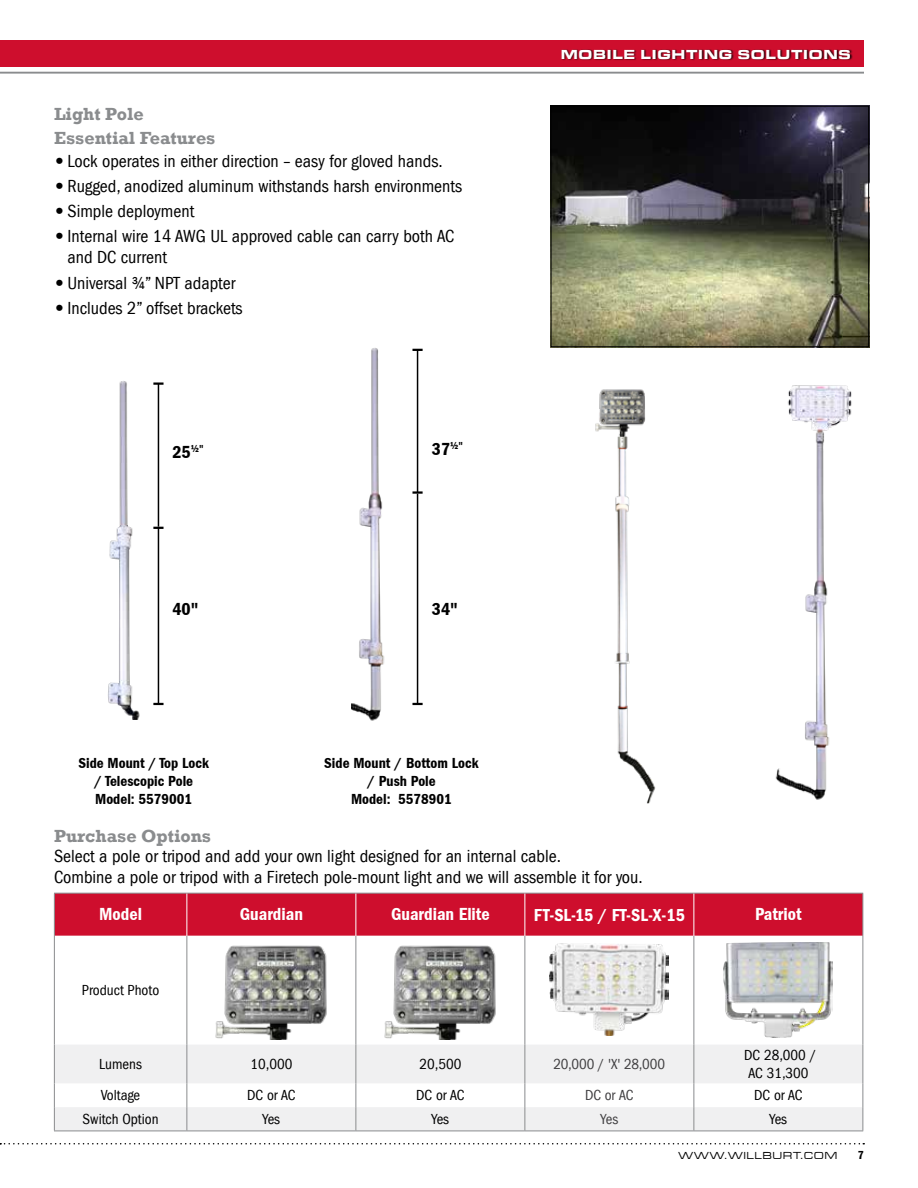
<style>
.page{position:relative;width:918px;height:1188px;background:#fff}
.page>*{position:absolute;margin:0;border:0;box-sizing:border-box;transform-origin:0 0}
.t1{font:condensed 18px/21px "Franklin Gothic LT";color:#000}
.t2{font:700 18px/23.7px "Rockwell";color:#8a8c8e}
.t3{font:600 condensed 18px "ITC Franklin Gothic";color:#fff}
.t4{font:18px "ITC Franklin Gothic Std Dm Cd";color:#fff}
.t5{font:600 condensed 18px "ITC Franklin Gothic";color:#000}
.t6{font:condensed 15px/18px "Franklin Gothic LT";color:#000}
.t7{font:600 condensed 15px/18px "ITC Franklin Gothic";color:#000;text-align:center}
.t8{font:condensed 15px "Franklin Gothic LT";color:#414042}
.t9{font:700 expanded 13.5px "Microgramma Com";letter-spacing:.1em;color:#fff}
.t10{font:600 condensed 12px "ITC Franklin Gothic";color:#000}
.t11{font:500 expanded 10.5px "Microgramma Com";letter-spacing:.1em;color:#000}
.s1{font-family:"ITC Franklin Gothic";font-weight:800;font-stretch:normal}
</style>
<div class="page">
<div style="left:0;top:40px;width:864px;height:28px;background:#ce0e2d"></div>
<svg style="left:0;top:1143px;width:864px;height:1px"></svg>
<div style="left:561px;top:49px;width:291px;height:11px;background:#000;opacity:.75"></div>
<hr style="left:0;top:72px;width:864px;height:1px;background:#8a8c8e">
<img style="left:351px;top:348px;width:34px;height:373px">
<hr style="left:417px;top:350px;width:1px;height:143px;background:#000">
<svg style="left:412px;top:349px;width:11px;height:2px"></svg>
<svg style="left:412px;top:491px;width:11px;height:3px"></svg>
<hr style="left:417px;top:494px;width:1px;height:210px;background:#000">
<svg style="left:412px;top:703px;width:11px;height:2px"></svg>
<hr style="left:158px;top:384px;width:1px;height:143px;background:#000">
<svg style="left:153px;top:382px;width:11px;height:3px"></svg>
<hr style="left:158px;top:528px;width:1px;height:176px;background:#000">
<svg style="left:154px;top:527px;width:10px;height:2px"></svg>
<svg style="left:154px;top:703px;width:10px;height:2px"></svg>
<img style="left:119px;top:381px;width:9px;height:145px">
<img style="left:108px;top:526px;width:46px;height:193px">
<div style="left:55px;top:894px;width:807px;height:42px;background:#ce0e2d"></div>
<svg style="left:55px;top:1045px;width:807px;height:86px;fill:#f0f0f1"></svg>
<hr style="left:54px;top:893px;width:133px;height:1px;background:#8a8c8e">
<hr style="left:54px;top:894px;width:1px;height:42px;background:#8a8c8e">
<hr style="left:187px;top:893px;width:169px;height:1px;background:#8a8c8e">
<hr style="left:356px;top:893px;width:169px;height:1px;background:#8a8c8e">
<hr style="left:525px;top:893px;width:169px;height:1px;background:#8a8c8e">
<hr style="left:694px;top:893px;width:169px;height:1px;background:#8a8c8e">
<hr style="left:862px;top:894px;width:1px;height:42px;background:#8a8c8e">
<hr style="left:54px;top:936px;width:1px;height:109px;background:#8a8c8e">
<hr style="left:186px;top:936px;width:1px;height:109px;background:#8a8c8e">
<hr style="left:356px;top:936px;width:1px;height:109px;background:#8a8c8e">
<hr style="left:525px;top:936px;width:1px;height:109px;background:#8a8c8e">
<hr style="left:693px;top:936px;width:1px;height:109px;background:#8a8c8e">
<hr style="left:862px;top:936px;width:1px;height:109px;background:#8a8c8e">
<hr style="left:54px;top:1045px;width:1px;height:38px;background:#8a8c8e">
<hr style="left:186px;top:1045px;width:1px;height:38px;background:#8a8c8e">
<hr style="left:356px;top:1045px;width:1px;height:38px;background:#8a8c8e">
<hr style="left:525px;top:1045px;width:1px;height:38px;background:#8a8c8e">
<hr style="left:693px;top:1045px;width:1px;height:38px;background:#8a8c8e">
<hr style="left:862px;top:1045px;width:1px;height:38px;background:#8a8c8e">
<svg style="left:54px;top:1083px;width:1px;height:48px"></svg>
<svg style="left:186px;top:1083px;width:1px;height:48px"></svg>
<svg style="left:356px;top:1083px;width:1px;height:48px"></svg>
<svg style="left:525px;top:1083px;width:1px;height:48px"></svg>
<svg style="left:693px;top:1083px;width:1px;height:48px"></svg>
<svg style="left:862px;top:1083px;width:1px;height:48px"></svg>
<hr style="left:54px;top:1131px;width:133px;height:1px;background:#8a8c8e">
<hr style="left:187px;top:1131px;width:169px;height:1px;background:#8a8c8e">
<hr style="left:356px;top:1131px;width:169px;height:1px;background:#8a8c8e">
<hr style="left:525px;top:1131px;width:169px;height:1px;background:#8a8c8e">
<hr style="left:694px;top:1131px;width:169px;height:1px;background:#8a8c8e">
<hr style="left:186px;top:894px;width:1px;height:42px;background:#fff">
<hr style="left:356px;top:894px;width:1px;height:42px;background:#fff">
<hr style="left:525px;top:894px;width:1px;height:42px;background:#fff">
<hr style="left:693px;top:894px;width:1px;height:42px;background:#fff">
<img style="left:215px;top:945px;width:112px;height:94px">
<img style="left:384px;top:945px;width:112px;height:94px">
<img style="left:550px;top:944px;width:119px;height:92px">
<img style="left:724px;top:942px;width:109px;height:95px">
<img style="left:553px;top:108px;width:314px;height:237px">
<div style="left:551px;top:106px;width:318px;height:241px;border:1px solid #000"></div>
<img style="left:595px;top:389px;width:61px;height:415px">
<img style="left:775px;top:385px;width:77px;height:415px">
<p class="t2" style="left:54px;top:103px;width:163px">Light Pole<br>Essential Features</p>
<p class="t1" style="left:54px;top:151px;width:390px"><span class="s1">•</span>Lock operates in either direction – easy for gloved hands.</p>
<p class="t1" style="left:54px;top:176px;width:410px"><span class="s1">•</span>Rugged, anodized aluminum withstands harsh environments</p>
<p class="t1" style="left:54px;top:201px;width:142px"><span class="s1">•</span>Simple deployment</p>
<p class="t1" style="left:68px;top:226px;width:388px;text-indent:-14px"><span class="s1">•</span>Internal wire 14 AWG UL approved cable can carry both AC and DC current</p>
<p class="t1" style="left:54px;top:272px;width:183px"><span class="s1">•</span>Universal ¾” NPT adapter</p>
<p class="t1" style="left:54px;top:297px;width:190px"><span class="s1">•</span>Includes 2” offset brackets</p>
<p class="t5" style="left:172px;top:442px;width:33px">25<sup>½"</sup></p>
<p class="t5" style="left:432px;top:439px;width:33px">37<sup>½"</sup></p>
<p class="t5" style="left:172px;top:598px;width:28px">40"</p>
<p class="t5" style="left:432px;top:598px;width:28px">34"</p>
<p class="t7" style="left:78px;top:754px;width:132px">Side Mount / Top Lock / Telescopic Pole<br>Model: 5579001</p>
<p class="t7" style="left:324px;top:754px;width:156px">Side Mount / Bottom Lock / Push Pole<br>Model: 5578901</p>
<p class="t2" style="left:54px;top:825px;width:159px">Purchase Options</p>
<p class="t9" style="left:561px;top:45px;width:291px">MOBILE LIGHTING SOLUTIONS</p>
<p class="t1" style="left:54px;top:845px;width:590px;line-height:21.6px">Select a pole or tripod and add your own light designed for an internal cable.<br>Combine a pole or tripod with a Firetech pole-mount light and we will assemble it for you.</p>
<p class="t3" style="left:99px;top:904px;width:44px">Model</p>
<p class="t3" style="left:240px;top:904px;width:65px">Guardian</p>
<p class="t3" style="left:391px;top:904px;width:100px">Guardian Elite</p>
<p class="t4" style="left:534px;top:904px;width:153px">FT-SL-15 / FT-SL-X-15</p>
<p class="t3" style="left:755px;top:904px;width:48px">Patriot</p>
<p class="t6" style="left:82px;top:981px;width:79px">Product Photo</p>
<p class="t6" style="left:99px;top:1055px;width:44px">Lumens</p>
<p class="t6" style="left:250px;top:1055px;width:43px">10,000</p>
<p class="t6" style="left:419px;top:1055px;width:43px">20,500</p>
<p class="t8" style="left:553px;top:1056px;width:113px">20,000 / 'X' 28,000</p>
<p class="t6" style="left:744px;top:1046px;width:74px">DC 28,000 /<br>AC 31,300</p>
<p class="t6" style="left:101px;top:1086px;width:41px">Voltage</p>
<p class="t6" style="left:247px;top:1086px;width:50px">DC or AC</p>
<p class="t6" style="left:416px;top:1086px;width:50px">DC or AC</p>
<p class="t8" style="left:585px;top:1087px;width:50px">DC or AC</p>
<p class="t6" style="left:754px;top:1086px;width:50px">DC or AC</p>
<p class="t6" style="left:83px;top:1110px;width:78px">Switch Option</p>
<p class="t6" style="left:263px;top:1110px;width:19px">Yes</p>
<p class="t6" style="left:432px;top:1110px;width:19px">Yes</p>
<p class="t8" style="left:600px;top:1111px;width:20px">Yes</p>
<p class="t6" style="left:770px;top:1110px;width:19px">Yes</p>
<p class="t11" style="left:679px;top:1149px;width:160px">WWW.WILLBURT.COM</p>
<p class="t10" style="left:858px;top:1149px;width:8px">7</p>
</div>
